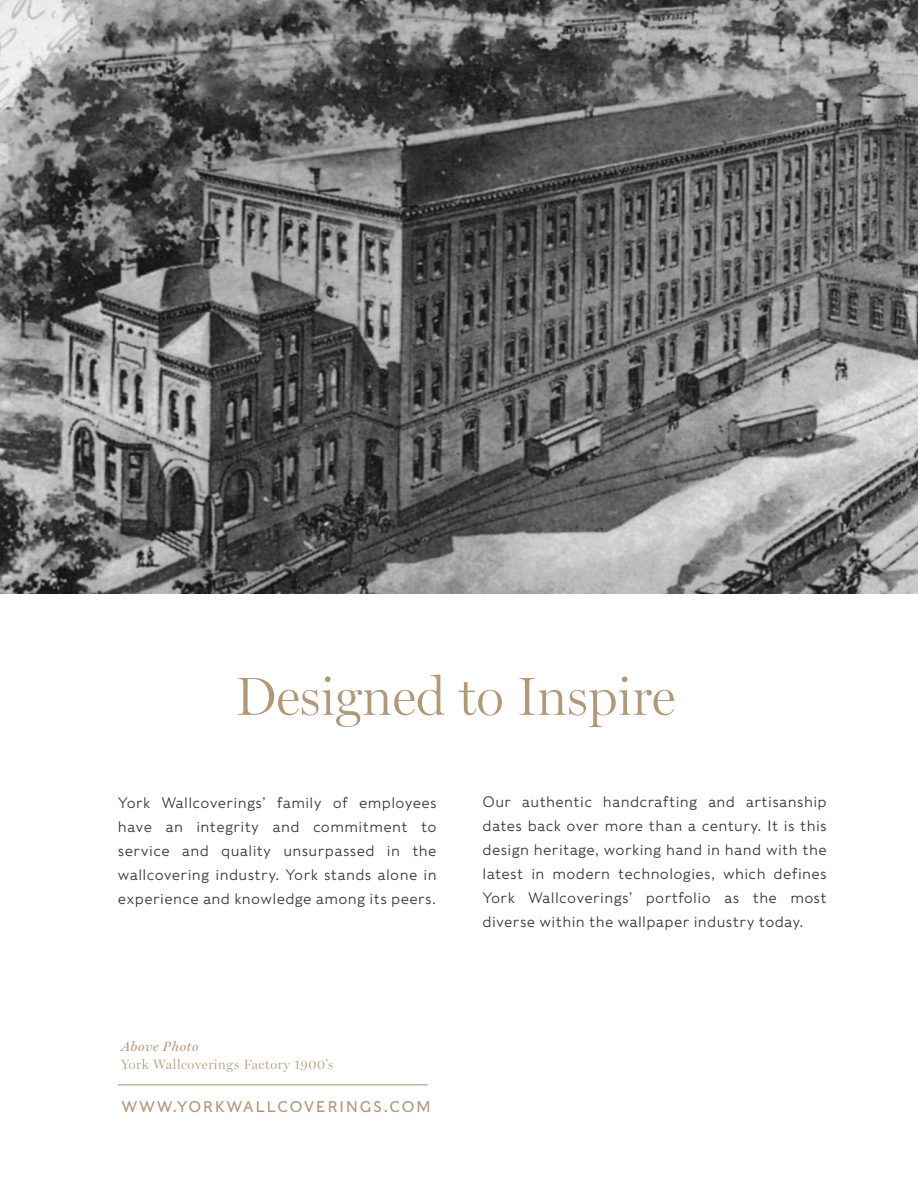
<style>
.page{position:relative;width:918px;height:1188px;background:#fff}
.page>*{position:absolute;margin:0;border:0;box-sizing:border-box;transform-origin:0 0}
.t1{font:300 54px "Miller Display";color:#b39877}
.t2{font:15.45px "Caslons Egyptian";letter-spacing:.1em;color:#b39877}
.t3{font:300 15px/24px "Caslons Egyptian";letter-spacing:.025em;color:#383739;text-align:justify}
.t4{font:300 13.5px "Miller Display";letter-spacing:.05em;color:#b39877}
.t5{font:italic 13.5px "Miller Display";letter-spacing:.05em;color:#b39877}
</style>
<div class="page">
<img style="left:0;top:0;width:918px;height:594px">
<hr style="left:118px;top:1084px;width:310px;height:1px;background:#b39877">
<h1 class="t1" style="left:235px;top:664px;width:442px">Designed to Inspire</h1>
<p class="t3" style="left:118px;top:790px;width:320px">York Wallcoverings’ family of employees have an integrity and commitment to service and quality unsurpassed in the wallcovering industry. York stands alone in experience and knowledge among its peers.</p>
<p class="t5" style="left:121px;top:1039px;width:79px">Above Photo</p>
<p class="t4" style="left:121px;top:1056px;width:213px">York Wallcoverings Factory 1900’s</p>
<p class="t2" style="left:121px;top:1097px;width:311px">WWW.YORKWALLCOVERINGS.COM</p>
<p class="t3" style="left:482px;top:789px;width:346px">Our authentic handcrafting and artisanship dates back over more than a century. It is this design heritage, working hand in hand with the latest in modern technologies, which defines York Wallcoverings’ portfolio as the most diverse within the wallpaper industry today.</p>
</div>
